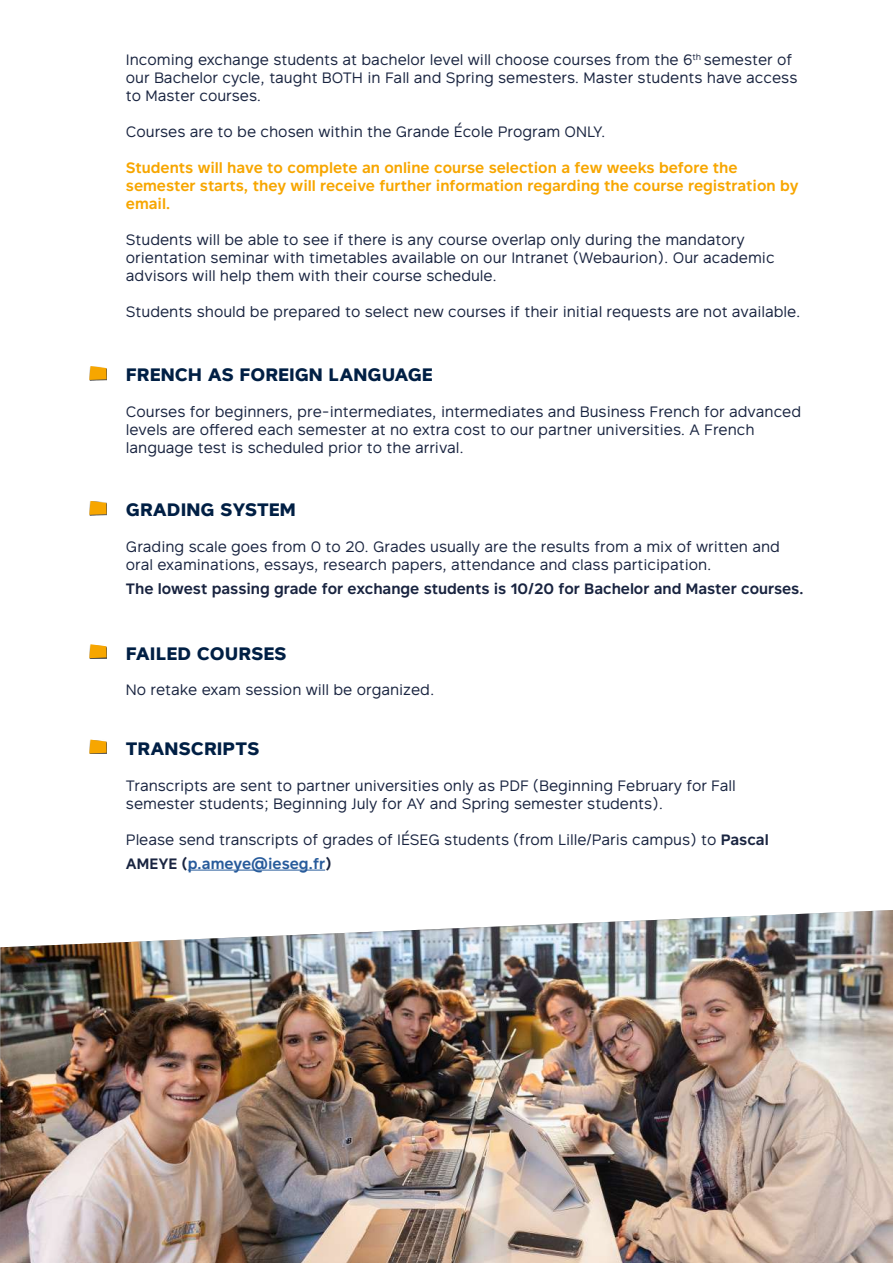
<style>
.page{position:relative;width:893px;height:1263px;background:#fff}
.page>*{position:absolute;margin:0;border:0;box-sizing:border-box;transform-origin:0 0}
.t1{font:700 18px "Rutan";color:#001f44;scale:1.05 1}
.t2{font:15px/18px "Rutan";color:#192440}
.t3{font:600 15px/18px "Rutan";color:#f7a600}
.t4{font:600 15px "Rutan";color:#192440}
.s1{font-weight:600}
.s2{font-weight:600;color:#275b9b}
</style>
<div class="page">
<svg style="left:89px;top:366px;width:18px;height:14px"></svg>
<svg style="left:89px;top:501px;width:18px;height:14px"></svg>
<svg style="left:89px;top:644px;width:18px;height:14px"></svg>
<hr style="left:188px;top:870px;width:137px;height:1px;background:#275b9b">
<div style="left:90px;top:740px;width:17px;height:14px;background:#000;opacity:.75"></div>
<svg style="left:89px;top:740px;width:18px;height:13px"></svg>
<img style="left:0;top:910px;width:893px;height:353px">
<p class="t2" style="left:126px;top:50px;width:673px">Incoming exchange students at bachelor level will choose courses from the 6<sup>th</sup> semester of our Bachelor cycle, taught BOTH in Fall and Spring semesters. Master students have access to Master courses.</p>
<p class="t2" style="left:126px;top:122px;width:481px">Courses are to be chosen within the Grande École Program ONLY.</p>
<p class="t3" style="left:126px;top:158px;width:674px">Students will have to complete an online course selection a few weeks before the semester starts, they will receive further information regarding the course registration by email.</p>
<p class="t2" style="left:126px;top:230px;width:650px">Students will be able to see if there is any course overlap only during the mandatory orientation seminar with timetables available on our Intranet (Webaurion). Our academic advisors will help them with their course schedule.</p>
<p class="t2" style="left:126px;top:302px;width:676px">Students should be prepared to select new courses if their initial requests are not available.</p>
<p class="t1" style="left:126px;top:360px;width:294px">FRENCH AS FOREIGN LANGUAGE</p>
<p class="t2" style="left:126px;top:402px;width:677px">Courses for beginners, pre-intermediates, intermediates and Business French for advanced levels are offered each semester at no extra cost to our partner universities. A French language test is scheduled prior to the arrival.</p>
<p class="t1" style="left:126px;top:495px;width:164px">GRADING SYSTEM</p>
<p class="t2" style="left:126px;top:537px;width:655px">Grading scale goes from 0 to 20. Grades usually are the results from a mix of written and oral examinations, essays, research papers, attendance and class participation.</p>
<p class="t4" style="left:126px;top:576px;width:679px">The lowest passing grade for exchange students is 10/20 for Bachelor and Master courses.</p>
<p class="t1" style="left:126px;top:638px;width:155px">FAILED COURSES</p>
<p class="t2" style="left:126px;top:680px;width:310px">No retake exam session will be organized.</p>
<p class="t1" style="left:126px;top:734px;width:129px">TRANSCRIPTS</p>
<p class="t2" style="left:126px;top:775px;width:611px">Transcripts are sent to partner universities only as PDF (Beginning February for Fall semester students; Beginning July for AY and Spring semester students).</p>
<p class="t2" style="left:126px;top:826px;width:644px;line-height:24px">Please send transcripts of grades of IÉSEG students (from Lille/Paris campus) to <span class="s1">Pascal<br>AMEYE (</span><span class="s2">p.ameye@ieseg.fr</span><span class="s1">)</span></p>
</div>
